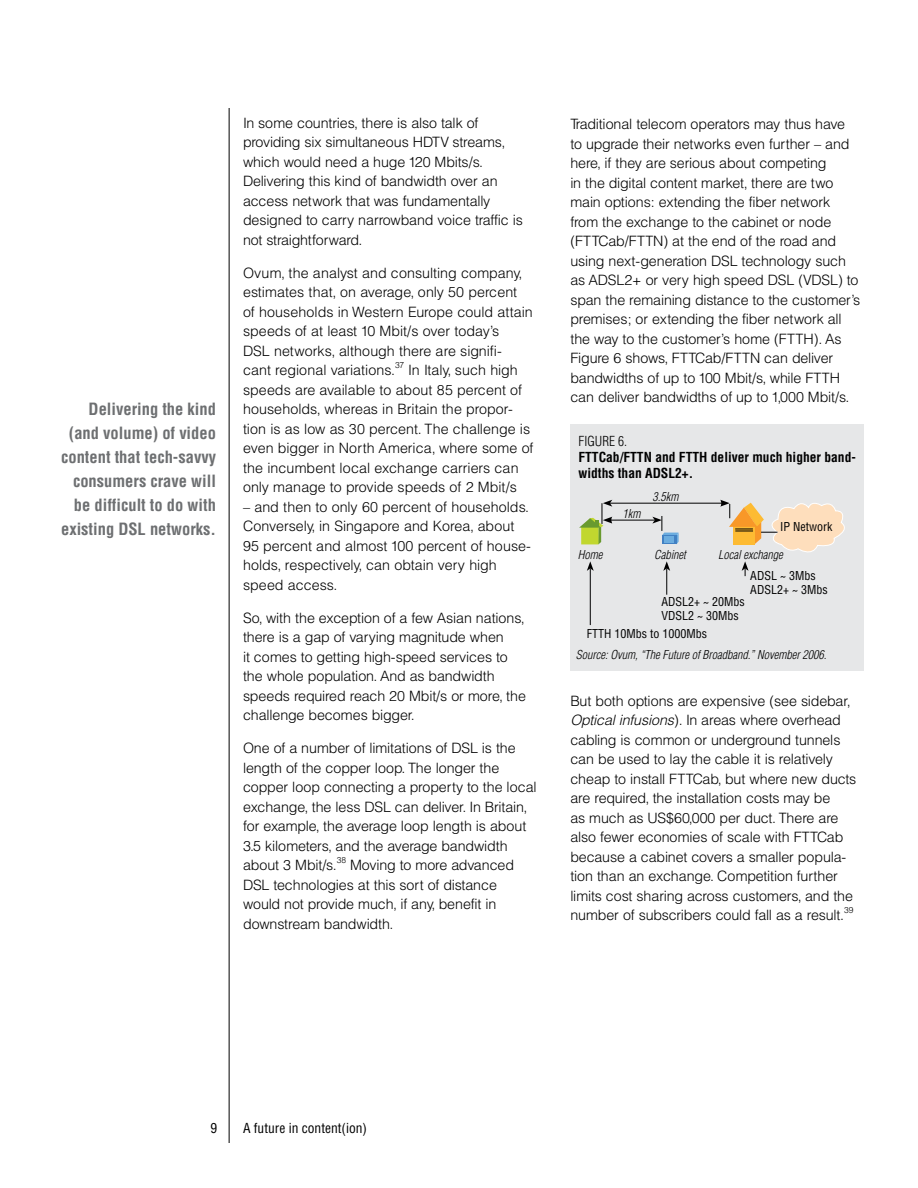
<style>
.page{position:relative;width:918px;height:1188px;background:#fff}
.page>*{position:absolute;margin:0;border:0;box-sizing:border-box;transform-origin:0 0}
.t1{font:700 condensed 16.5px/24px "Helvetica";color:#6d6f71;text-align:right}
.t2{font:300 14.25px/19.5px "IBM Helvetica";letter-spacing:-.01em;color:#000}
.t3{font:700 condensed 13.5px/16.2px "Helvetica";color:#000}
.t4{font:condensed 13.5px "Helvetica";color:#000}
.t5{font:300 condensed 13.5px "Helvetica";color:#000}
.t6{font:italic 300 condensed 12px "Helvetica";color:#000}
.t7{font:condensed 12px/14.4px "Helvetica";color:#000}
.t8{font:300 8.4px "IBM Helvetica";color:#000}
.s1{font-style:italic}
</style>
<div class="page">
<hr style="left:229px;top:108px;width:1px;height:1035px;background:#000">
<div style="left:570px;top:424px;width:294px;height:247px;background:#e6e7e8"></div>
<hr style="left:610px;top:503px;width:113px;height:1px;background:#000">
<hr style="left:610px;top:520px;width:45px;height:1px;background:#000">
<svg style="left:663px;top:561px;width:7px;height:34px"></svg>
<hr style="left:590px;top:568px;width:1px;height:57px;background:#000">
<svg style="left:587px;top:561px;width:7px;height:10px"></svg>
<svg style="left:652px;top:516px;width:27px;height:28px"></svg>
<svg style="left:720px;top:499px;width:125px;height:77px"></svg>
<svg style="left:579px;top:500px;width:33px;height:44px"></svg>
<p class="t1" style="left:61px;top:397px;width:156px">Delivering the kind (and volume) of video content that tech-savvy consumers crave will be difficult to do with existing DSL networks.</p>
<p class="t2" style="left:243px;top:112px;width:282px">In some countries, there is also talk of providing six simultaneous HDTV streams, which would need a huge 120 Mbits/s.<br>Delivering this kind of bandwidth over an access network that was fundamentally designed to carry narrowband voice traffic is not straightforward.</p>
<p class="t2" style="left:243px;top:262px;width:291px">Ovum, the analyst and consulting company, estimates that, on average, only 50 percent<br>of households in Western Europe could attain speeds of at least 10 Mbit/s over today’s<br>DSL networks, although there are signifi&shy;cant regional variations.</p>
<p class="t8" style="left:395px;top:360px;width:10px">37</p>
<p class="t2" style="left:243px;top:360px;width:292px;text-indent:165px">In Italy, such high speeds are available to about 85 percent of households, whereas in Britain the propor&shy;tion is as low as 30 percent. The challenge is even bigger in North America, where some of the incumbent local exchange carriers can only manage to provide speeds of 2 Mbit/s</p>
<p class="t2" style="left:243px;top:496px;width:290px">– and then to only 60 percent of households.<br>Conversely, in Singapore and Korea, about 95 percent and almost 100 percent of house&shy;holds, respectively, can obtain very high speed access.</p>
<p class="t2" style="left:243px;top:607px;width:285px">So, with the exception of a few Asian nations, there is a gap of varying magnitude when<br>it comes to getting high-speed services to the whole population. And as bandwidth speeds required reach 20 Mbit/s or more, the challenge becomes bigger.</p>
<p class="t2" style="left:243px;top:738px;width:295px">One of a number of limitations of DSL is the length of the copper loop. The longer the copper loop connecting a property to the local exchange, the less DSL can deliver. In Britain, for example, the average loop length is about 3.5 kilometers, and the average bandwidth about 3 Mbit/s.</p>
<p class="t8" style="left:337px;top:855px;width:11px">38</p>
<p class="t2" style="left:243px;top:855px;width:273px;text-indent:107px">Moving to more advanced<br>DSL technologies at this sort of distance would not provide much, if any, benefit in downstream bandwidth.</p>
<p class="t2" style="left:570px;top:114px;width:292px">Traditional telecom operators may thus have to upgrade their networks even further – and here, if they are serious about competing<br>in the digital content market, there are two main options: extending the fiber network from the exchange to the cabinet or node (FTTCab/FTTN) at the end of the road and using next-generation DSL technology such as ADSL2+ or very high speed DSL (VDSL) to span the remaining distance to the customer’s premises; or extending the fiber network all the way to the customer’s home (FTTH). As Figure 6 shows, FTTCab/FTTN can deliver bandwidths of up to 100 Mbit/s, while FTTH can deliver bandwidths of up to 1,000 Mbit/s.</p>
<p class="t5" style="left:578px;top:433px;width:50px">FIGURE 6.</p>
<p class="t3" style="left:578px;top:449px;width:279px">FTTCab/FTTN and FTTH deliver much higher band&shy;widths than ADSL2+.</p>
<p class="t6" style="left:623px;top:506px;width:20px">1km</p>
<p class="t6" style="left:653px;top:489px;width:27px">3.5km</p>
<p class="t7" style="left:780px;top:520px;width:54px">IP Network</p>
<p class="t6" style="left:578px;top:548px;width:26px">Home</p>
<p class="t6" style="left:654px;top:548px;width:33px">Cabinet</p>
<p class="t6" style="left:718px;top:548px;width:66px">Local exchange</p>
<p class="t7" style="left:750px;top:568px;width:79px">ADSL ~ 3Mbs<br>ADSL2+ ~ 3Mbs</p>
<p class="t7" style="left:661px;top:594px;width:85px">ADSL2+ ~ 20Mbs<br>VDSL2 ~ 30Mbs</p>
<p class="t7" style="left:587px;top:626px;width:122px">FTTH 1 0Mbs to 1 000Mbs</p>
<p class="t6" style="left:576px;top:647px;width:252px">Source: Ovum, “The Future of Broadband.” November 2006.</p>
<p class="t2" style="left:570px;top:691px;width:288px">But both options are expensive (see sidebar, <span class="s1">Optical infusions</span>). In areas where overhead cabling is common or underground tunnels can be used to lay the cable it is relatively cheap to install FTTCab, but where new ducts are required, the installation costs may be<br>as much as US$60,000 per duct. There are also fewer economies of scale with FTTCab because a cabinet covers a smaller popula&shy;tion than an exchange. Competition further limits cost sharing across customers, and the number of subscribers could fall as a result.</p>
<p class="t8" style="left:844px;top:905px;width:11px">39</p>
<p class="t4" style="left:243px;top:1119px;width:126px">A future in content(ion)</p>
</div>
